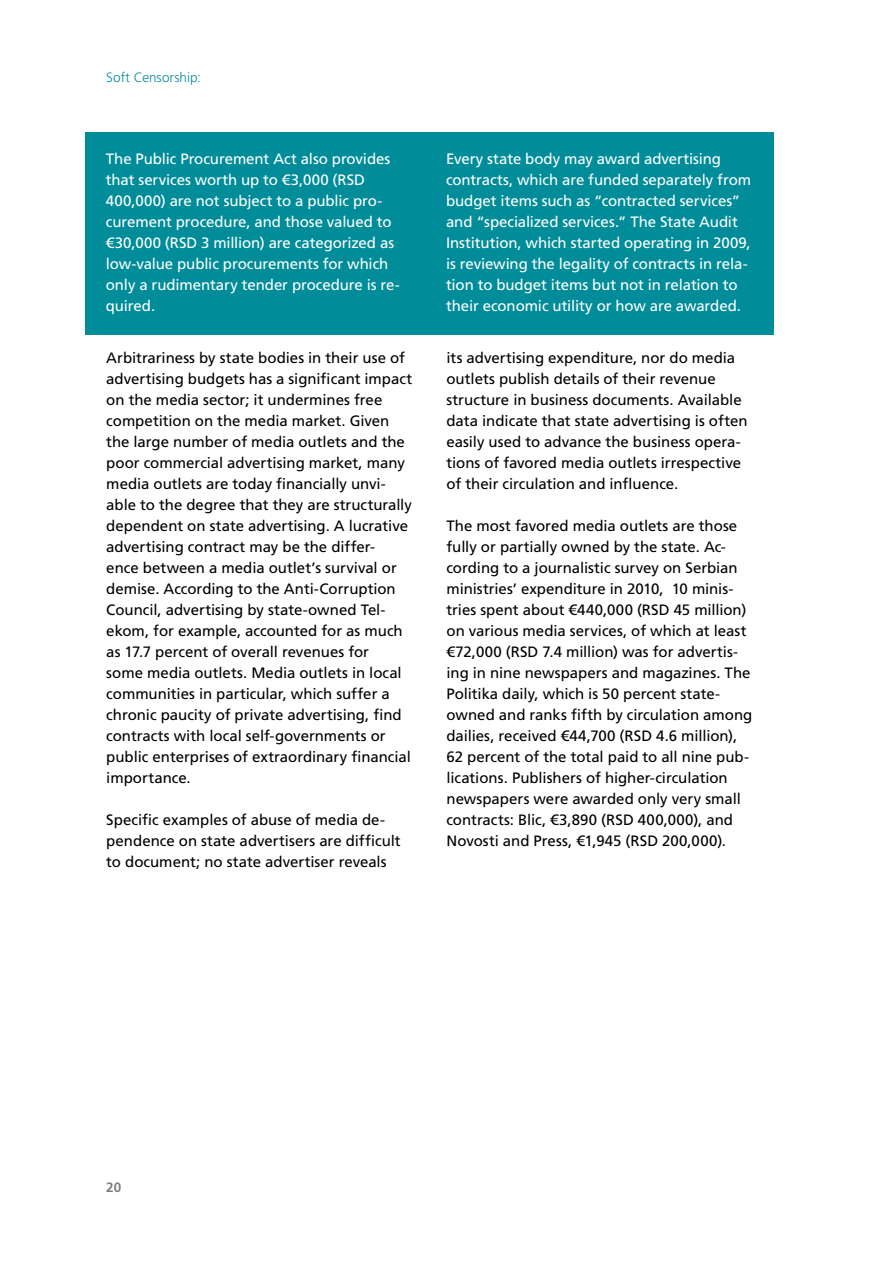
<style>
.page{position:relative;width:893px;height:1263px;background:#fff}
.page>*{position:absolute;margin:0;border:0;box-sizing:border-box;transform-origin:0 0}
.t1{font:15px/21px "Frutiger LT Std";color:#000}
.t2{font:15px/21px "Frutiger LT Std";letter-spacing:-.005em;color:#fff}
.t3{font:300 13.5px "Frutiger LT Std";color:#008c99}
.t4{font:700 13.5px "Frutiger LT Std";color:#7c7d80}
</style>
<div class="page">
<div style="left:85px;top:132px;width:688px;height:202px;background:#008c99"></div>
<p class="t3" style="left:106px;top:69px;width:96px">Soft Censorship:</p>
<p class="t2" style="left:106px;top:149px;width:296px">The Public Procurement Act also provides that services worth up to €3,000 (RSD 400,000) are not subject to a public pro&shy;curement procedure, and those valued to €30,000 (RSD 3 million) are categorized as low-value public procurements for which only a rudimentary tender procedure is re&shy;quired.</p>
<p class="t2" style="left:446px;top:149px;width:307px">Every state body may award advertising contracts, which are funded separately from budget items such as “contracted services” and “specialized services.” The State Audit Institution, which started operating in 2009, is reviewing the legality of contracts in rela&shy;tion to budget items but not in relation to their economic utility or how are awarded.</p>
<p class="t1" style="left:106px;top:347px;width:308px">Arbitrariness by state bodies in their use of advertising budgets has a significant impact on the media sector; it undermines free competition on the media market. Given the large number of media outlets and the poor commercial advertising market, many media outlets are today financially unvi&shy;able to the degree that they are structurally dependent on state advertising. A lucrative advertising contract may be the differ-<br>ence between a media outlet’s survival or demise. According to the Anti-Corruption Council, advertising by state-owned Tel&shy;ekom, for example, accounted for as much as 17.7 percent of overall revenues for<br>some media outlets. Media outlets in local communities in particular, which suffer a chronic paucity of private advertising, find contracts with local self-governments or public enterprises of extraordinary financial importance.</p>
<p class="t1" style="left:106px;top:809px;width:296px">Specific examples of abuse of media de&shy;pendence on state advertisers are difficult to document; no state advertiser reveals</p>
<p class="t1" style="left:446px;top:347px;width:303px">its advertising expenditure, nor do media outlets publish details of their revenue structure in business documents. Available data indicate that state advertising is often easily used to advance the business opera&shy;tions of favored media outlets irrespective of their circulation and influence.</p>
<p class="t1" style="left:446px;top:515px;width:307px">The most favored media outlets are those fully or partially owned by the state. Ac&shy;cording to a journalistic survey on Serbian ministries’ expenditure in 2010, 10 minis&shy;tries spent about €440,000 (RSD 45 million) on various media services, of which at least €72,000 (RSD 7.4 million) was for advertis&shy;ing in nine newspapers and magazines. The Politika daily, which is 50 percent state&shy;owned and ranks fifth by circulation among dailies, received €44,700 (RSD 4.6 million), 62 percent of the total paid to all nine pub&shy;lications. Publishers of higher-circulation newspapers were awarded only very small contracts: Blic, €3,890 (RSD 400,000), and Novosti and Press, €1,945 (RSD 200,000).</p>
<p class="t4" style="left:106px;top:1179px;width:17px">20</p>
</div>
